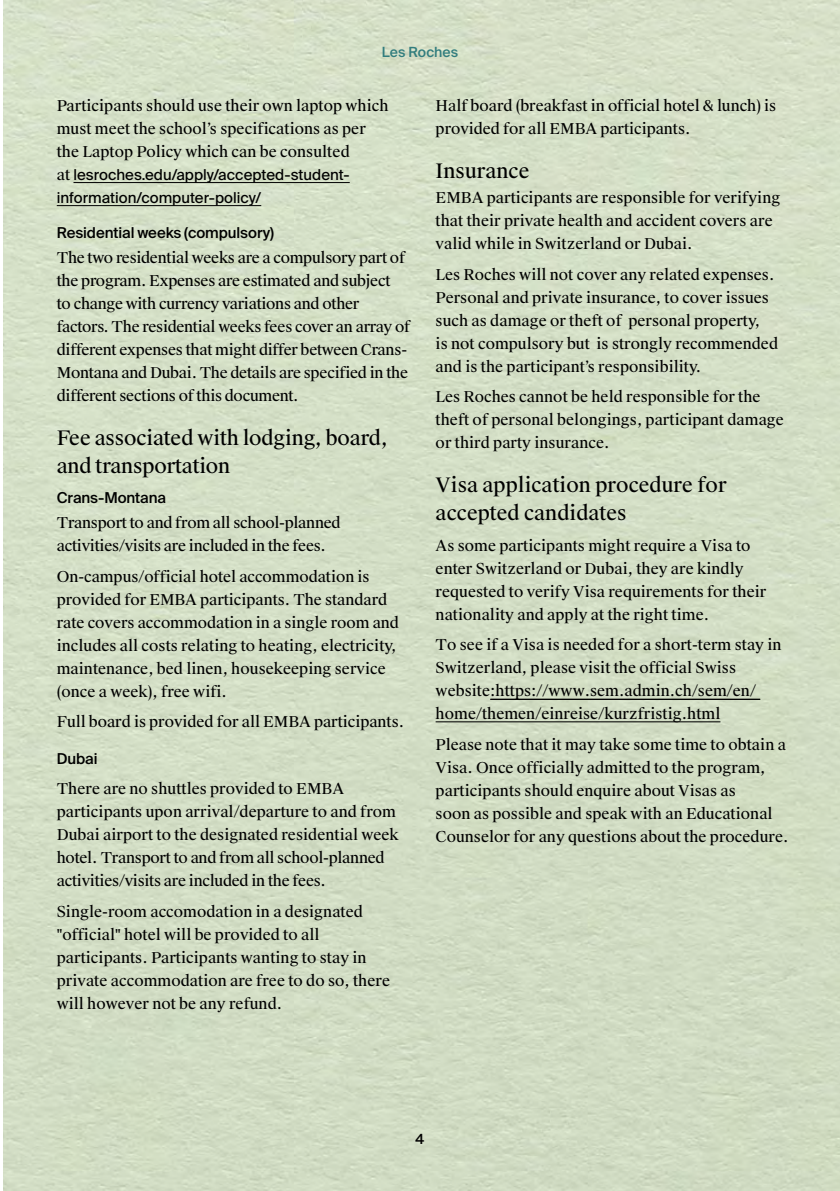
<style>
.page{position:relative;width:840px;height:1191px;background:#fff}
.page>*{position:absolute;margin:0;border:0;box-sizing:border-box;transform-origin:0 0}
.t1{font:20px/28px "Suisse Works";color:#000}
.t2{font:15px/23px "Suisse Works";color:#000}
.t3{font:15px/23px "Suisse Works";letter-spacing:-.02em;color:#000}
.t4{font:15px/23px "Suisse Intl";color:#000}
.t5{font:500 15px "Suisse Intl";letter-spacing:-.005em;color:#000}
.t6{font:500 14px "Suisse Intl";color:#327d7e}
.t7{font:500 14px "Suisse Intl";color:#000}
.s1{font-family:"Suisse Works"}
</style>
<div class="page">
<img style="left:3px;top:0;width:836px;height:1191px">
<hr style="left:73px;top:182px;width:276px;height:1px;background:#000">
<hr style="left:57px;top:205px;width:204px;height:1px;background:#000">
<hr style="left:490px;top:699px;width:269px;height:1px;background:#000">
<hr style="left:435px;top:721px;width:285px;height:1px;background:#000">
<p class="t6" style="left:381px;top:44px;width:78px">Les Roches</p>
<p class="t2" style="left:57px;top:95px;width:333px">Participants should use their own laptop which must meet the school’s specifications as per the Laptop Policy which can be consulted</p>
<p class="t4" style="left:57px;top:164px;width:294px"><span class="s1">at</span> lesroches.edu/apply/accepted-student&shy;information/computer-policy/</p>
<p class="t5" style="left:57px;top:224px;width:219px">Residential weeks (compulsory)</p>
<p class="t3" style="left:57px;top:246px;width:355px">The two residential weeks are a compulsory part of the program. Expenses are estimated and subject<br>to change with currency variations and other factors. The residential weeks fees cover an array of different expenses that might differ between Crans-Montana and Dubai. The details are specified in the different sections of this document.</p>
<h1 class="t1" style="left:57px;top:424px;width:332px">Fee associated with lodging, board, and transportation</h1>
<p class="t5" style="left:57px;top:489px;width:111px">Crans-Montana</p>
<p class="t3" style="left:57px;top:512px;width:285px">Transport to and from all school-planned activities/visits are included in the fees.</p>
<p class="t2" style="left:57px;top:565px;width:343px">On-campus/official hotel accommodation is provided for EMBA participants. The standard rate covers accommodation in a single room and includes all costs relating to heating, electricity, maintenance, bed linen, housekeeping service (once a week), free wifi.</p>
<p class="t2" style="left:57px;top:711px;width:348px">Full board is provided for all EMBA participants.</p>
<p class="t5" style="left:57px;top:749px;width:42px">Dubai</p>
<p class="t2" style="left:57px;top:777px;width:343px">There are no shuttles provided to EMBA participants upon arrival/departure to and from Dubai airport to the designated residential week hotel. Transport to and from all school-planned activities/visits are included in the fees.</p>
<p class="t2" style="left:57px;top:900px;width:334px">Single-room accomodation in a designated "official" hotel will be provided to all participants. Participants wanting to stay in private accommodation are free to do so, there will however not be any refund.</p>
<p class="t2" style="left:435px;top:94px;width:342px">Half board (breakfast in official hotel &amp; lunch) is provided for all EMBA participants.</p>
<h1 class="t1" style="left:435px;top:157px;width:95px">Insurance</h1>
<p class="t2" style="left:435px;top:187px;width:346px">EMBA participants are responsible for verifying that their private health and accident covers are valid while in Switzerland or Dubai.</p>
<p class="t2" style="left:435px;top:263px;width:344px">Les Roches will not cover any related expenses.<br>Personal and private insurance, to cover issues such as damage or theft of personal property,<br>is not compulsory but is strongly recommended and is the participant’s responsibility.</p>
<p class="t2" style="left:435px;top:386px;width:349px">Les Roches cannot be held responsible for the theft of personal belongings, participant damage or third party insurance.</p>
<h1 class="t1" style="left:435px;top:472px;width:292px">Visa application procedure for accepted candidates</h1>
<p class="t2" style="left:435px;top:534px;width:332px">As some participants might require a Visa to enter Switzerland or Dubai, they are kindly requested to verify Visa requirements for their nationality and apply at the right time.</p>
<p class="t2" style="left:435px;top:634px;width:347px">To see if a Visa is needed for a short-term stay in Switzerland, please visit the official Swiss website:https://www.sem.admin.ch/sem/en/ home/themen/einreise/kurzfristig.html</p>
<p class="t2" style="left:435px;top:733px;width:354px">Please note that it may take some time to obtain a Visa. Once officially admitted to the program, participants should enquire about Visas as<br>soon as possible and speak with an Educational Counselor for any questions about the procedure.</p>
<p class="t7" style="left:415px;top:1131px;width:10px">4</p>
</div>
